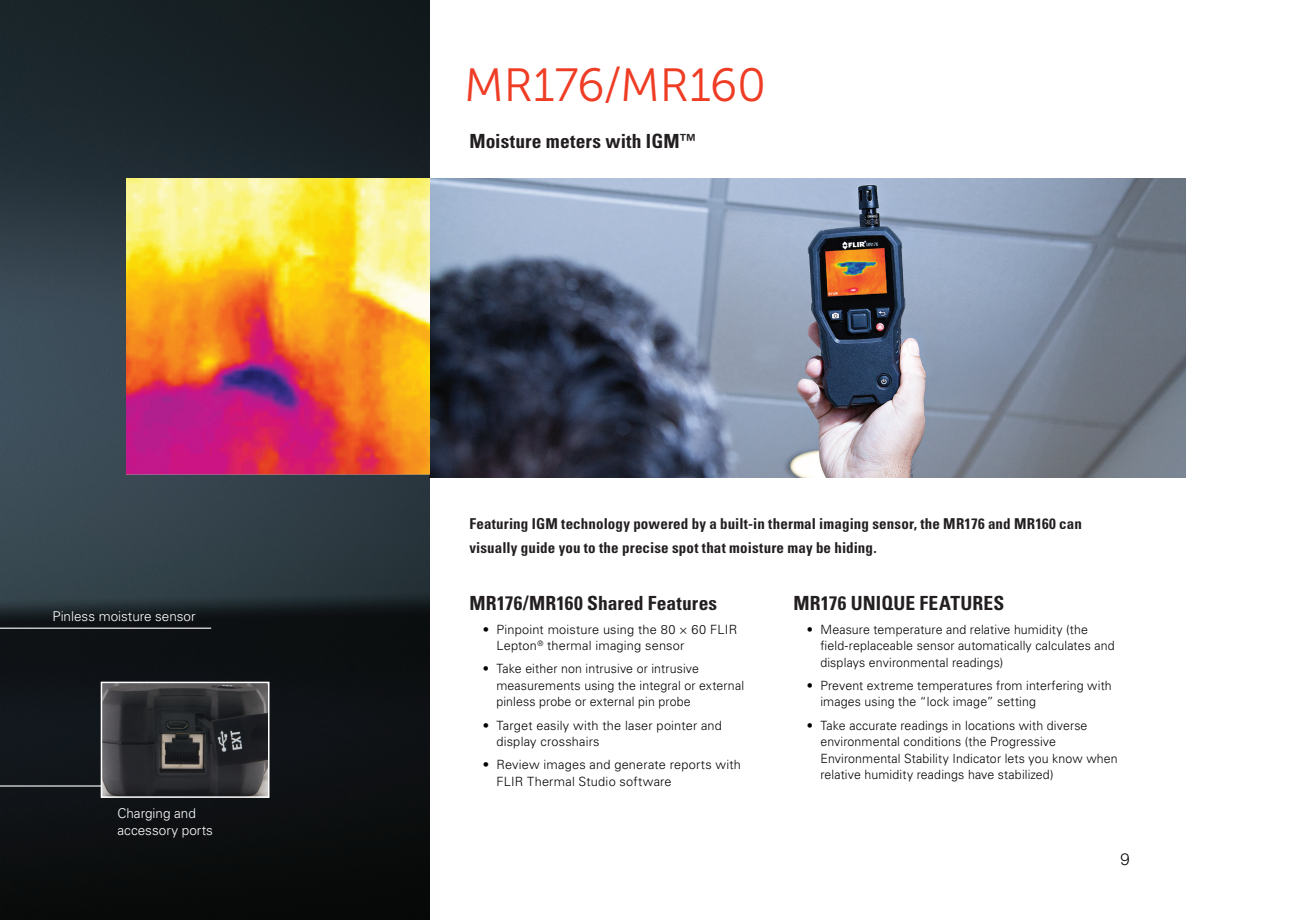
<style>
.page{position:relative;width:1290px;height:920px;background:#fff}
.page>*{position:absolute;margin:0;border:0;box-sizing:border-box;transform-origin:0 0}
.Spread_Headlines{font:46.5px "Museo Sans 300";letter-spacing:-.005em;color:#ef3c24}
.intro_text{font:19.5px "Univers LTCYR 67 Bold Cond";letter-spacing:.005em;color:#231f20}
.t1{font:300 16.5px "Helvetica Neue LT Std";color:#000}
.intro_text-2{font:15px/24px "Univers LTCYR 67 Bold Cond";letter-spacing:.01em;color:#231f20}
.text{font:300 13.5px/16.5px "Univers LT Std";color:#fff}
.t2{font:300 12.75px/16.5px "Univers LT Std";letter-spacing:.015em;color:#040503}
</style>
<div class="page">
<img style="left:0;top:0;width:429px;height:920px">
<hr style="left:0;top:785px;width:101px;height:1px;background:#fff">
<img style="left:104px;top:685px;width:162px;height:110px">
<div style="left:101px;top:682px;width:168px;height:116px;border:2px solid #fff"></div>
<img style="left:126px;top:178px;width:1059px;height:299px">
<hr style="left:0;top:628px;width:211px;height:1px;background:#fff">
<p class="text" style="left:52px;top:608px;width:145px">Pinless moisture sensor</p>
<p class="text" style="left:117px;top:805px;width:97px">Charging and accessory ports</p>
<p class="Spread_Headlines" style="left:464px;top:60px;width:304px">MR176/MR160</p>
<p class="intro_text" style="left:469px;top:129px;width:229px">Moisture meters with IGM™</p>
<p class="intro_text-2" style="left:469px;top:511px;width:614px">Featuring IGM technology powered by a built-in thermal imaging sensor, the MR176 and MR160 can visually guide you to the precise spot that moisture may be hiding.</p>
<p class="intro_text" style="left:469px;top:591px;width:249px">MR176/MR160 Shared Features</p>
<p class="t2" style="left:496px;top:621px;width:242px;text-indent:-14px">• Pinpoint moisture using the 80 × 60 FLIR<br>Lepton<sup>®</sup> thermal imaging sensor</p>
<p class="t2" style="left:496px;top:661px;width:249px;text-indent:-14px">• Take either non intrusive or intrusive measurements using the integral or external pinless probe or external pin probe</p>
<p class="t2" style="left:496px;top:717px;width:227px;text-indent:-14px">• Target easily with the laser pointer and display crosshairs</p>
<p class="t2" style="left:496px;top:757px;width:246px;text-indent:-14px">• Review images and generate reports with<br>FLIR Thermal Studio software</p>
<p class="intro_text" style="left:793px;top:591px;width:212px">MR176 UNIQUE FEATURES</p>
<p class="t2" style="left:820px;top:621px;width:296px;text-indent:-14px">• Measure temperature and relative humidity (the field-replaceable sensor automatically calculates and displays environmental readings)</p>
<p class="t2" style="left:820px;top:677px;width:293px;text-indent:-14px">• Prevent extreme temperatures from interfering with images using the “lock image” setting</p>
<p class="t2" style="left:820px;top:717px;width:299px;text-indent:-14px">• Take accurate readings in locations with diverse environmental conditions (the Progressive Environmental Stability Indicator lets you know when relative humidity readings have stabilized)</p>
<p class="t1" style="left:1120px;top:849px;width:11px">9</p>
</div>
